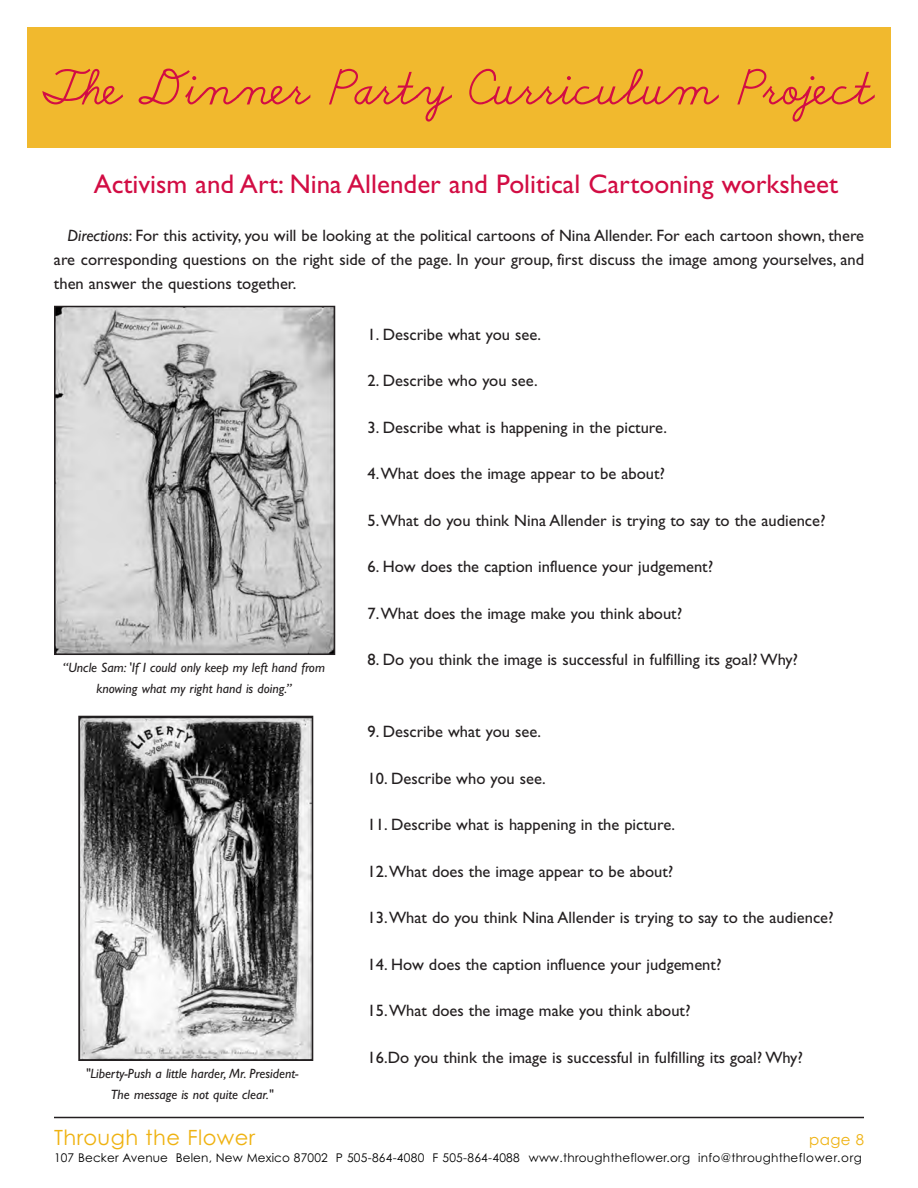
<style>
.page{position:relative;width:918px;height:1188px;background:#fff}
.page>*{position:absolute;margin:0;border:0;box-sizing:border-box;transform-origin:0 0}
.t1{font:53.25px "School Script";color:#d20d44}
.t2{font:27px "Gill Sans";color:#d20d44}
.t3{font:21px "Century Gothic";letter-spacing:.02em;color:#efb211}
.t4{font:16.5px/24px "Gill Sans";color:#231f20;text-align:justify}
.t5{font:15px "Century Gothic";color:#efb211}
.t6{font:italic 13.5px/21px "Gill Sans";color:#231f20;text-align:center}
.t7{font:12px "Century Gothic";letter-spacing:.02em;color:#000}
.s1{font-style:italic}
</style>
<div class="page">
<hr style="left:54px;top:1117px;width:810px;height:1px;background:#231f20">
<div style="left:27px;top:27px;width:864px;height:120px;background:#f1b92e"></div>
<img style="left:81px;top:719px;width:229px;height:339px">
<div style="left:78px;top:716px;width:235px;height:345px;border:2px solid #231f20"></div>
<img style="left:57px;top:309px;width:275px;height:343px">
<div style="left:54px;top:306px;width:281px;height:349px;border:2px solid #231f20"></div>
<h1 class="t1" style="left:41px;top:55px;width:834px">The Dinner Party Curriculum Project</h1>
<h2 class="t2" style="left:94px;top:173px;width:746px">Activism and Art: Nina Allender and Political Cartooning worksheet</h2>
<p class="t4" style="left:54px;top:225px;width:812px;text-indent:14px"><span class="s1">Directions</span>: For this activity, you will be looking at the political cartoons of Nina Allender. For each cartoon shown, there are corresponding questions on the right side of the page. In your group, first discuss the image among yourselves, and then answer the questions together.</p>
<p class="t4" style="left:368px;top:324px;width:175px">1. Describe what you see.</p>
<p class="t4" style="left:368px;top:370px;width:172px">2. Describe who you see.</p>
<p class="t4" style="left:368px;top:417px;width:301px">3. Describe what is happening in the picture.</p>
<p class="t4" style="left:368px;top:463px;width:299px">4.What does the image appear to be about?</p>
<p class="t4" style="left:368px;top:510px;width:460px">5.What do you think Nina Allender is trying to say to the audience?</p>
<p class="t4" style="left:368px;top:556px;width:347px">6. How does the caption influence your judgement?</p>
<p class="t4" style="left:368px;top:603px;width:316px">7.What does the image make you think about?</p>
<p class="t4" style="left:368px;top:649px;width:432px">8. Do you think the image is successful in fulfilling its goal? Why?</p>
<p class="t6" style="left:63px;top:659px;width:264px">“Uncle Sam: 'If I could only keep my left hand from knowing what my right hand is doing.”</p>
<p class="t6" style="left:86px;top:1064px;width:214px">"Liberty-Push a little harder, Mr. President-<br>The message is not quite clear."</p>
<p class="t4" style="left:368px;top:721px;width:175px">9. Describe what you see.</p>
<p class="t4" style="left:368px;top:768px;width:180px">10. Describe who you see.</p>
<p class="t4" style="left:368px;top:814px;width:309px">11. Describe what is happening in the picture.</p>
<p class="t4" style="left:368px;top:861px;width:307px">12.What does the image appear to be about?</p>
<p class="t4" style="left:368px;top:907px;width:468px">13.What do you think Nina Allender is trying to say to the audience?</p>
<p class="t4" style="left:368px;top:954px;width:355px">14. How does the caption influence your judgement?</p>
<p class="t4" style="left:368px;top:1000px;width:325px">15.What does the image make you think about?</p>
<p class="t4" style="left:368px;top:1047px;width:437px">16.Do you think the image is successful in fulfilling its goal? Why?</p>
<p class="t3" style="left:54px;top:1126px;width:203px">Through the Flower</p>
<p class="t5" style="left:809px;top:1131px;width:56px">page 8</p>
<p class="t7" style="left:54px;top:1151px;width:810px">107 Becker Avenue Belen, New Mexico 87002 P 505-864-4080 F 505-864-4088 www.throughtheflower.org info@throughtheflower.org</p>
</div>
